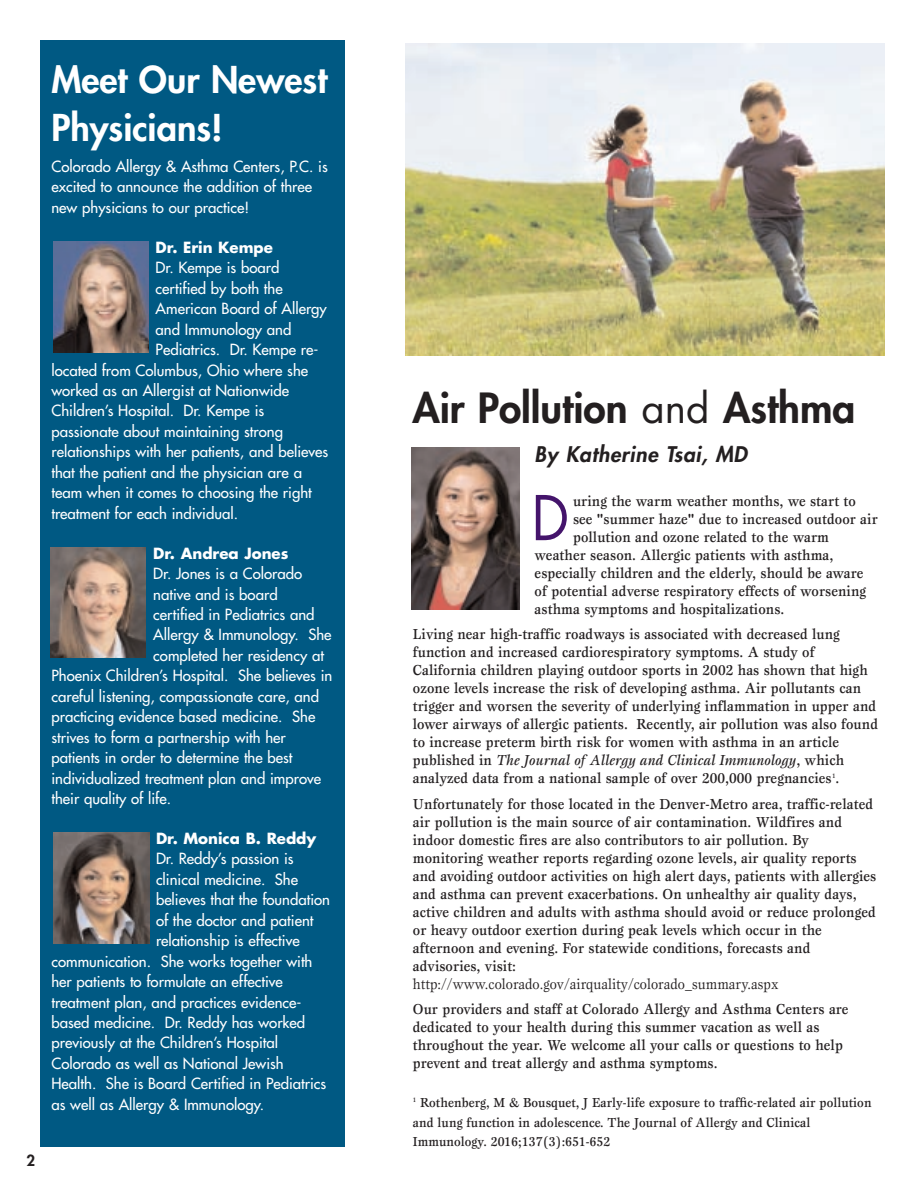
<style>
.page{position:relative;width:918px;height:1188px;background:#fff}
.page>*{position:absolute;margin:0;border:0;box-sizing:border-box;transform-origin:0 0}
.t1{font:60px "Futura";color:#44146b;scale:.92 1}
.t2{font:800 40.5px "Futura";color:#231f20}
.t3{font:800 36px/48px "Futura";color:#fff}
.t4{font:italic 800 21px "Futura";color:#231f20}
.t5{font:500 15px/18px "Esprit";letter-spacing:.005em;color:#231f20;scale:.92 1}
.t6{font:15px/20.4px "Futura";color:#fff}
.t7{font:15px "Esprit";letter-spacing:.005em;color:#231f20;scale:.92 1}
.t8{font:700 15px "Futura";color:#fff}
.t9{font:800 15px "Futura";color:#231f20}
.t10{font:500 13.5px/19.5px "Esprit";letter-spacing:.005em;color:#231f20;scale:.92 1}
.t11{font:500 6.75px "Esprit";color:#231f20;scale:.92 1}
.s1{font-weight:400}
.s2{font-style:italic}
</style>
<div class="page">
<img style="left:405px;top:43px;width:479px;height:313px">
<img style="left:412px;top:448px;width:108px;height:162px">
<div style="left:40px;top:40px;width:305px;height:1108px;background:#005983"></div>
<img style="left:53px;top:242px;width:95px;height:110px">
<img style="left:51px;top:548px;width:95px;height:110px">
<img style="left:53px;top:833px;width:96px;height:111px">
<p class="t9" style="left:26px;top:1154px;width:10px">2</p>
<h3 class="t3" style="left:51px;top:58px;width:277px">Meet Our Newest<br>Physicians!</h3>
<p class="t6" style="left:51px;top:157px;width:278px">Colorado Allergy &amp; Asthma Centers, P.C. is excited to announce the addition of three new physicians to our practice!</p>
<p class="t8" style="left:156px;top:241px;width:119px">Dr. Erin Kempe</p>
<p class="t6" style="left:156px;top:259px;width:125px">Dr. Kempe is board</p>
<p class="t6" style="left:156px;top:279px;width:129px">certified by both the</p>
<p class="t6" style="left:156px;top:300px;width:173px">American Board of Allergy</p>
<p class="t6" style="left:156px;top:320px;width:137px">and Immunology and</p>
<p class="t6" style="left:156px;top:340px;width:164px">Pediatrics. Dr. Kempe re-</p>
<p class="t6" style="left:51px;top:361px;width:258px">located from Columbus, Ohio where she</p>
<p class="t6" style="left:51px;top:381px;width:239px">worked as an Allergist at Nationwide</p>
<p class="t6" style="left:51px;top:402px;width:214px">Children’s Hospital. Dr. Kempe is</p>
<p class="t6" style="left:51px;top:422px;width:233px">passionate about maintaining strong</p>
<p class="t6" style="left:51px;top:443px;width:278px">relationships with her patients, and believes</p>
<p class="t6" style="left:51px;top:463px;width:252px">that the patient and the physician are a</p>
<p class="t6" style="left:51px;top:484px;width:262px">team when it comes to choosing the right</p>
<p class="t6" style="left:51px;top:504px;width:188px">treatment for each individual.</p>
<p class="t8" style="left:153px;top:547px;width:137px">Dr. Andrea Jones</p>
<p class="t6" style="left:153px;top:564px;width:151px">Dr. Jones is a Colorado</p>
<p class="t6" style="left:153px;top:585px;width:126px">native and is board</p>
<p class="t6" style="left:153px;top:605px;width:163px">certified in Pediatrics and</p>
<p class="t6" style="left:153px;top:626px;width:180px">Allergy &amp; Immunology. She</p>
<p class="t6" style="left:153px;top:646px;width:172px">completed her residency at</p>
<p class="t6" style="left:51px;top:667px;width:282px">Phoenix Children’s Hospital. She believes in</p>
<p class="t6" style="left:51px;top:687px;width:269px">careful listening, compassionate care, and</p>
<p class="t6" style="left:51px;top:708px;width:265px">practicing evidence based medicine. She</p>
<p class="t6" style="left:51px;top:728px;width:236px">strives to form a partnership with her</p>
<p class="t6" style="left:51px;top:748px;width:243px">patients in order to determine the best</p>
<p class="t6" style="left:51px;top:769px;width:271px">individualized treatment plan and improve</p>
<p class="t6" style="left:51px;top:789px;width:121px">their quality of life.</p>
<p class="t8" style="left:156px;top:832px;width:162px">Dr. Monica B. Reddy</p>
<p class="t6" style="left:156px;top:850px;width:139px">Dr. Reddy’s passion is</p>
<p class="t6" style="left:156px;top:870px;width:144px">clinical medicine. She</p>
<p class="t6" style="left:156px;top:891px;width:176px">believes that the foundation</p>
<p class="t6" style="left:156px;top:911px;width:159px">of the doctor and patient</p>
<p class="t6" style="left:156px;top:931px;width:145px">relationship is effective</p>
<p class="t6" style="left:51px;top:952px;width:262px">communication. She works together with</p>
<p class="t6" style="left:51px;top:972px;width:233px">her patients to formulate an effective</p>
<p class="t6" style="left:51px;top:993px;width:252px">treatment plan, and practices evidence-</p>
<p class="t6" style="left:51px;top:1013px;width:255px">based medicine. Dr. Reddy has worked</p>
<p class="t6" style="left:51px;top:1034px;width:228px">previously at the Children’s Hospital</p>
<p class="t6" style="left:51px;top:1054px;width:234px">Colorado as well as National Jewish</p>
<p class="t6" style="left:51px;top:1075px;width:276px">Health. She is Board Certified in Pediatrics</p>
<p class="t6" style="left:51px;top:1095px;width:214px">as well as Allergy &amp; Immunology.</p>
<h2 class="t2" style="left:412px;top:389px;width:445px">Air Pollution <span class="s1">and</span> Asthma</h2>
<h3 class="t4" style="left:535px;top:445px;width:218px">By Katherine Tsai, MD</h3>
<p class="t5" style="left:573px;top:493px;width:309px">uring the warm weather months, we start to</p>
<p class="t5" style="left:573px;top:511px;width:333px">see "summer haze" due to increased outdoor air</p>
<p class="t5" style="left:573px;top:529px;width:280px">pollution and ozone related to the warm</p>
<p class="t5" style="left:535px;top:547px;width:326px">weather season. Allergic patients with asthma,</p>
<p class="t5" style="left:535px;top:565px;width:359px">especially children and the elderly, should be aware</p>
<p class="t5" style="left:535px;top:583px;width:362px">of potential adverse respiratory effects of worsening</p>
<p class="t5" style="left:535px;top:601px;width:273px">asthma symptoms and hospitalizations.</p>
<p class="t5" style="left:413px;top:626px;width:507px">Living near high-traffic roadways is associated with decreased lung function and increased cardiorespiratory symptoms. A study of California children playing outdoor sports in 2002 has shown that high ozone levels increase the risk of developing asthma. Air pollutants can trigger and worsen the severity of underlying inflammation in upper and lower airways of allergic patients. Recently, air pollution was also found to increase preterm birth risk for women with asthma in an article published in <span class="s2">The Journal of Allergy and Clinical Immunology</span>, which analyzed data from a national sample of over 200,000 pregnancies .</p>
<h1 class="t1" style="left:532px;top:490px;width:42px">D</h1>
<p class="t11" style="left:832px;top:773px;width:5px">1</p>
<p class="t5" style="left:413px;top:796px;width:505px">Unfortunately for those located in the Denver-Metro area, traffic-related air pollution is the main source of air contamination. Wildfires and indoor domestic fires are also contributors to air pollution. By monitoring weather reports regarding ozone levels, air quality reports and avoiding outdoor activities on high alert days, patients with allergies and asthma can prevent exacerbations. On unhealthy air quality days, active children and adults with asthma should avoid or reduce prolonged or heavy outdoor exertion during peak levels which occur in the afternoon and evening. For statewide conditions, forecasts and advisories, visit:</p>
<p class="t7" style="left:413px;top:978px;width:399px">http://www.colorado.gov/airquality/colorado_summary.aspx</p>
<p class="t5" style="left:413px;top:1001px;width:475px">Our providers and staff at Colorado Allergy and Asthma Centers are dedicated to your health during this summer vacation as well as throughout the year. We welcome all your calls or questions to help prevent and treat allergy and asthma symptoms.</p>
<p class="t10" style="left:413px;top:1094px;width:500px"><sup>1</sup> Rothenberg, M &amp; Bousquet, J Early-life exposure to traffic-related air pollution and lung function in adolescence. The Journal of Allergy and Clinical<br>Immunology. 2016;137(3):651-652</p>
</div>
